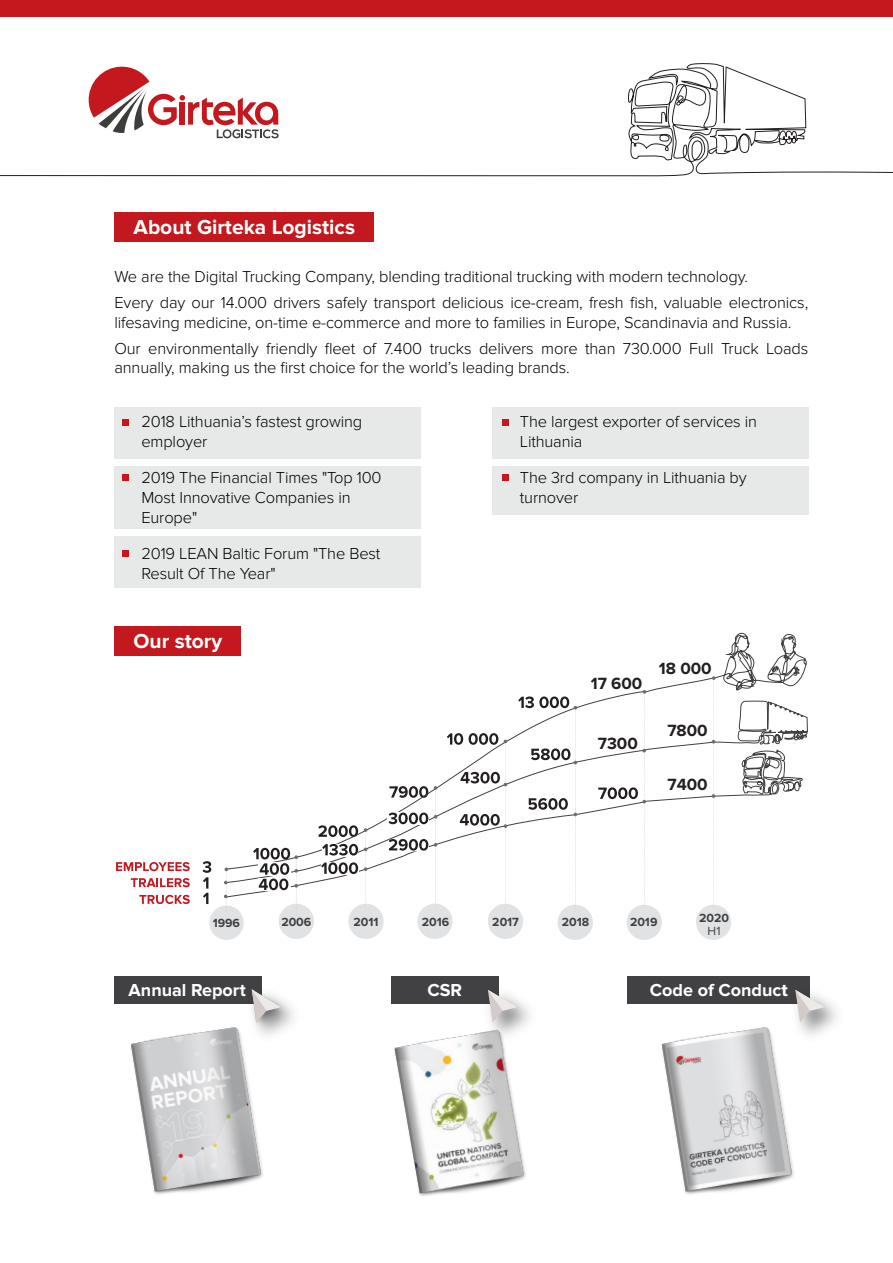
<style>
.page{position:relative;width:893px;height:1263px;background:#fff}
.page>*{position:absolute;margin:0;border:0;box-sizing:border-box;transform-origin:0 0}
.t1{font:700 21px "Proxima Nova";color:#fff}
.t2{font:700 18px "Proxima Nova";color:#fff}
.t3{font:700 16.8px "Proxima Nova";color:#231f20}
.t4{font:300 16.5px/19.8px "Proxima Nova";letter-spacing:-.01em;color:#000}
.t5{font:700 12.3px "Proxima Nova";color:#404041}
.t6{font:12.3px "Proxima Nova";color:#404041}
</style>
<div class="page">
<img style="left:408px;top:1003px;width:111px;height:193px">
<div style="left:114px;top:407px;width:307px;height:51px;background:#e7e8e8"></div>
<div style="left:114px;top:536px;width:307px;height:52px;background:#e7e8e8"></div>
<div style="left:492px;top:407px;width:317px;height:51px;background:#e7e8e8"></div>
<div style="left:492px;top:466px;width:316px;height:48px;background:#e7e8e8"></div>
<div style="left:114px;top:466px;width:307px;height:62px;background:#e7e8e8"></div>
<div style="left:391px;top:976px;width:108px;height:27px;background:#414042"></div>
<div style="left:0;top:0;width:893px;height:17px;background:#c3181e"></div>
<div style="left:114px;top:212px;width:260px;height:29px;background:#c3181e"></div>
<div style="left:114px;top:626px;width:127px;height:30px;background:#c3181e"></div>
<svg style="left:0;top:63px;width:893px;height:114px"></svg>
<svg style="left:88px;top:66px;width:191px;height:72px"></svg>
<svg style="left:122px;top:419px;width:6px;height:6px"></svg>
<svg style="left:122px;top:475px;width:6px;height:6px"></svg>
<svg style="left:503px;top:419px;width:6px;height:6px"></svg>
<svg style="left:503px;top:475px;width:6px;height:6px"></svg>
<svg style="left:122px;top:550px;width:6px;height:6px"></svg>
<svg style="left:139px;top:895px;width:51px;height:9px"></svg>
<svg style="left:131px;top:878px;width:59px;height:9px"></svg>
<svg style="left:116px;top:862px;width:74px;height:9px"></svg>
<img style="left:519px;top:976px;width:291px;height:219px">
<img style="left:477px;top:979px;width:70px;height:73px">
<svg style="left:488px;top:990px;width:29px;height:32px"></svg>
<img style="left:784px;top:979px;width:53px;height:73px">
<svg style="left:795px;top:990px;width:30px;height:32px"></svg>
<img style="left:114px;top:976px;width:294px;height:219px">
<div style="left:696px;top:904px;width:35px;height:36px;background:#e1e2e3;border-radius:50%"></div>
<svg style="left:203px;top:861px;width:8px;height:43px"></svg>
<div style="left:209px;top:905px;width:35px;height:35px;background:#e1e2e3;border-radius:50%"></div>
<div style="left:278px;top:903px;width:36px;height:36px;background:#e1e2e3;border-radius:50%"></div>
<div style="left:348px;top:903px;width:36px;height:36px;background:#e1e2e3;border-radius:50%"></div>
<div style="left:417px;top:903px;width:36px;height:36px;background:#e1e2e3;border-radius:50%"></div>
<div style="left:487px;top:903px;width:36px;height:36px;background:#e1e2e3;border-radius:50%"></div>
<div style="left:557px;top:904px;width:36px;height:36px;background:#e1e2e3;border-radius:50%"></div>
<div style="left:626px;top:904px;width:36px;height:36px;background:#e1e2e3;border-radius:50%"></div>
<svg style="left:224px;top:632px;width:584px;height:283px"></svg>
<p class="t1" style="left:134px;top:215px;width:223px">About Girteka Logistics</p>
<p class="t4" style="left:114px;top:264px;width:695px;line-height:25.8px">We are the Digital Trucking Company, blending traditional trucking with modern technology.<br>Every day our 14.000 drivers safely transport delicious ice-cream, fresh fish, valuable electronics,</p>
<p class="t4" style="left:114px;top:310px;width:695px;line-height:25.8px">lifesaving medicine, on-time e-commerce and more to families in Europe, Scandinavia and Russia.<br>Our environmentally friendly fleet of 7.400 trucks delivers more than 730.000 Full Truck Loads</p>
<p class="t4" style="left:114px;top:358px;width:457px">annually, making us the first choice for the world’s leading brands.</p>
<p class="t4" style="left:141px;top:412px;width:222px">2018 Lithuania’s fastest growing employer</p>
<p class="t4" style="left:141px;top:468px;width:242px">2019 The Financial Times "Top 100<br>Most Innovative Companies in<br>Europe"</p>
<p class="t4" style="left:141px;top:543px;width:241px">2019 LEAN Baltic Forum "The Best<br>Result Of The Year"</p>
<p class="t4" style="left:520px;top:412px;width:239px">The largest exporter of services in<br>Lithuania</p>
<p class="t4" style="left:520px;top:468px;width:228px">The 3rd company in Lithuania by turnover</p>
<p class="t1" style="left:134px;top:629px;width:90px">Our story</p>
<p class="t3" style="left:591px;top:674px;width:53px">17 600</p>
<p class="t3" style="left:598px;top:733px;width:41px">7300</p>
<p class="t3" style="left:659px;top:659px;width:54px">18 000</p>
<p class="t3" style="left:667px;top:721px;width:42px">7800</p>
<p class="t3" style="left:667px;top:775px;width:42px">7400</p>
<p class="t5" style="left:213px;top:916px;width:29px">1996</p>
<p class="t5" style="left:281px;top:915px;width:31px">2006</p>
<p class="t5" style="left:353px;top:915px;width:27px">2011</p>
<p class="t5" style="left:422px;top:915px;width:29px">2016</p>
<p class="t5" style="left:492px;top:915px;width:28px">2017</p>
<p class="t5" style="left:562px;top:915px;width:29px">2018</p>
<p class="t5" style="left:630px;top:915px;width:29px">2019</p>
<p class="t5" style="left:699px;top:911px;width:31px">2020</p>
<p class="t6" style="left:708px;top:924px;width:14px">H1</p>
<p class="t2" style="left:129px;top:980px;width:118px">Annual Report</p>
<p class="t2" style="left:427px;top:980px;width:36px">CSR</p>
<p class="t2" style="left:650px;top:980px;width:139px">Code of Conduct</p>
</div>
